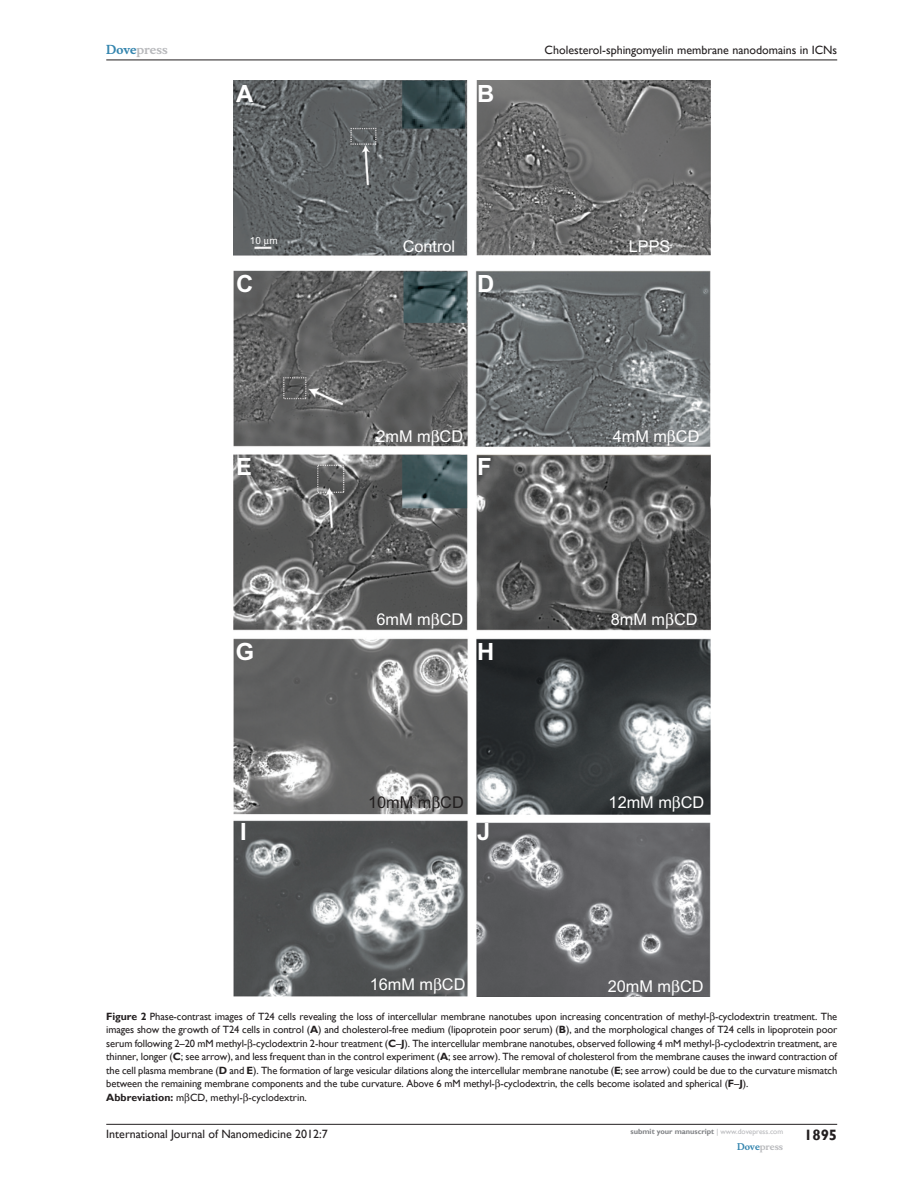
<style>
.page{position:relative;width:918px;height:1188px;background:#fff}
.page>*{position:absolute;margin:0;border:0;box-sizing:border-box;transform-origin:0 0}
.t1{font:700 23.85px "Arial";color:#fff}
.t2{font:16.2px "Arial";color:#fff}
.t3{font:16.2px "Arial";color:#211e1e}
.t4{font:700 15px "Gill Sans";color:#231f20}
.t5{font:12px "Gill Sans";color:#231f20}
.t6{font:700 12px "Musee";color:#b8b9bc}
.t7{font:10.5px/13.5px "Gill Sans";letter-spacing:-.01em;color:#231f20}
.t8{font:9.9px "Arial";color:#fff}
.t9{font:700 9px "Musee";color:#b8b9bc}
.t10{font:700 7.5px "Gill Sans";color:#808285}
.s1{color:#3485ae}
.s2{font-weight:700}
.s3{font-weight:400;color:#b8b9bc}
</style>
<div class="page">
<img style="left:234px;top:81px;width:476px;height:916px">
<hr style="left:106px;top:1124px;width:731px;height:1px;background:#231f20">
<hr style="left:106px;top:60px;width:731px;height:1px;background:#231f20">
<svg style="left:264px;top:239px;width:5px;height:8px"></svg>
<svg style="left:432px;top:430px;width:7px;height:16px"></svg>
<svg style="left:668px;top:430px;width:7px;height:16px"></svg>
<svg style="left:432px;top:612px;width:7px;height:16px"></svg>
<svg style="left:666px;top:613px;width:8px;height:16px"></svg>
<svg style="left:432px;top:796px;width:8px;height:16px"></svg>
<svg style="left:673px;top:796px;width:7px;height:16px"></svg>
<svg style="left:434px;top:977px;width:7px;height:16px"></svg>
<svg style="left:672px;top:980px;width:8px;height:16px"></svg>
<p class="t6" style="left:106px;top:43px;width:63px"><span class="s1">Dove</span>press</p>
<h1 class="t1" style="left:236px;top:79px;width:19px">A</h1>
<h1 class="t1" style="left:477px;top:79px;width:19px">B</h1>
<p class="t5" style="left:545px;top:43px;width:294px">Cholesterol-sphingomyelin membrane nanodomains in ICNs</p>
<p class="t8" style="left:250px;top:235px;width:29px">10 m</p>
<h2 class="t2" style="left:629px;top:237px;width:43px">LPPS</h2>
<h2 class="t2" style="left:403px;top:237px;width:54px">Control</h2>
<h1 class="t1" style="left:236px;top:270px;width:19px">C</h1>
<h1 class="t1" style="left:477px;top:270px;width:19px">D</h1>
<h2 class="t2" style="left:377px;top:427px;width:88px">2mM m CD</h2>
<h2 class="t2" style="left:613px;top:427px;width:88px">4mM m CD</h2>
<h1 class="t1" style="left:236px;top:453px;width:17px">E</h1>
<h1 class="t1" style="left:477px;top:453px;width:16px">F</h1>
<h2 class="t2" style="left:377px;top:610px;width:88px">6mM m CD</h2>
<h2 class="t2" style="left:611px;top:610px;width:88px">8mM m CD</h2>
<h1 class="t1" style="left:236px;top:637px;width:20px">G</h1>
<h1 class="t1" style="left:477px;top:637px;width:19px">H</h1>
<h2 class="t3" style="left:368px;top:793px;width:97px">10mM m CD</h2>
<h2 class="t2" style="left:609px;top:793px;width:97px">12mM m CD</h2>
<h1 class="t1" style="left:240px;top:817px;width:8px">I</h1>
<h1 class="t1" style="left:477px;top:817px;width:15px">J</h1>
<h2 class="t2" style="left:370px;top:975px;width:97px">16mM m CD</h2>
<h2 class="t2" style="left:608px;top:977px;width:97px">20mM m CD</h2>
<p class="t7" style="left:106px;top:1009px;width:732px"><span class="s2">Figure 2</span> Phase-contrast images of T24 cells revealing the loss of intercellular membrane nanotubes upon increasing concentration of methyl- -cyclodextrin treatment. The images show the growth of T24 cells in control (<span class="s2">A</span>) and cholesterol-free medium (lipoprotein poor serum) (<span class="s2">B</span>), and the morphological changes of T24 cells in lipoprotein poor serum following 2–20 mM methyl- -cyclodextrin 2-hour treatment (<span class="s2">C</span>–<span class="s2">J</span>). The intercellular membrane nanotubes, observed following 4 mM methyl- -cyclodextrin treatment, are thinner, longer (<span class="s2">C</span>; see arrow), and less frequent than in the control experiment (<span class="s2">A</span>; see arrow). The removal of cholesterol from the membrane causes the inward contraction of the cell plasma membrane (<span class="s2">D</span> and <span class="s2">E</span>). The formation of large vesicular dilations along the intercellular membrane nanotube (<span class="s2">E</span>; see arrow) could be due to the curvature mismatch between the remaining membrane components and the tube curvature. Above 6 mM methyl- -cyclodextrin, the cells become isolated and spherical (<span class="s2">F</span>–<span class="s2">J</span>).<br><span class="s2">Abbreviation:</span> m CD, methyl- -cyclodextrin.</p>
<p class="t10" style="left:631px;top:1127px;width:154px">submit your manuscript <span class="s3">| www.dovepress.com</span></p>
<p class="t9" style="left:737px;top:1141px;width:48px"><span class="s1">Dove</span>press</p>
<h3 class="t4" style="left:804px;top:1126px;width:35px">1895</h3>
<p class="t5" style="left:106px;top:1127px;width:223px">International Journal of Nanomedicine 2012:7</p>
</div>
